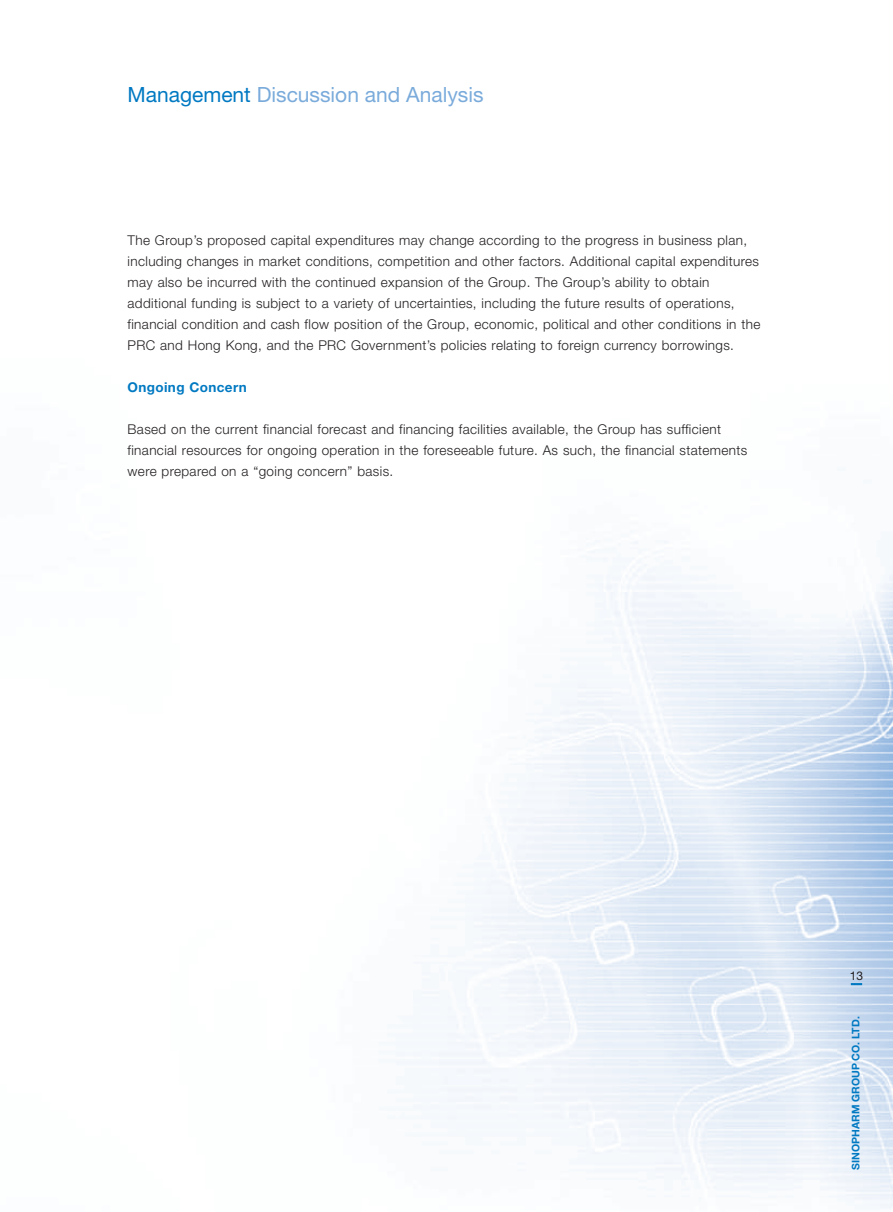
<style>
.page{position:relative;width:893px;height:1212px;background:#fff}
.page>*{position:absolute;margin:0;border:0;box-sizing:border-box;transform-origin:0 0}
.t1{font:21px "Helvetica Neue LT Std";color:#7aabdb}
.t2{font:300 13.5px/21px "Helvetica Neue LT Std";letter-spacing:.03em;color:#231f20}
.t3{font:700 13.5px "Helvetica Neue LT Std";color:#0079c2}
.t4{font:12px "Helvetica Neue LT Std";color:#231f20}
.t5{font:700 10.5px "Helvetica Neue LT Std";color:#0079c2}
.s1{color:#0079c2}
</style>
<div class="page">
<img style="left:396px;top:540px;width:497px;height:669px">
<svg style="left:851px;top:983px;width:11px;height:2px"></svg>
<h1 class="t1" style="left:128px;top:82px;width:357px"><span class="s1">Management</span> Discussion and Analysis</h1>
<p class="t2" style="left:128px;top:229px;width:634px">The Group’s proposed capital expenditures may change according to the progress in business plan, including changes in market conditions, competition and other factors. Additional capital expenditures may also be incurred with the continued expansion of the Group. The Group’s ability to obtain additional funding is subject to a variety of uncertainties, including the future results of operations, financial condition and cash flow position of the Group, economic, political and other conditions in the PRC and Hong Kong, and the PRC Government’s policies relating to foreign currency borrowings.</p>
<p class="t3" style="left:128px;top:379px;width:121px">Ongoing Concern</p>
<p class="t2" style="left:128px;top:419px;width:621px">Based on the current financial forecast and financing facilities available, the Group has sufficient financial resources for ongoing operation in the foreseeable future. As such, the financial statements were prepared on a “going concern” basis.</p>
<p class="t4" style="left:850px;top:968px;width:15px">13</p>
<p class="t5" style="left:849px;top:1170px;width:155px;rotate:-90deg">Sinopharm group co. ltd.</p>
</div>
